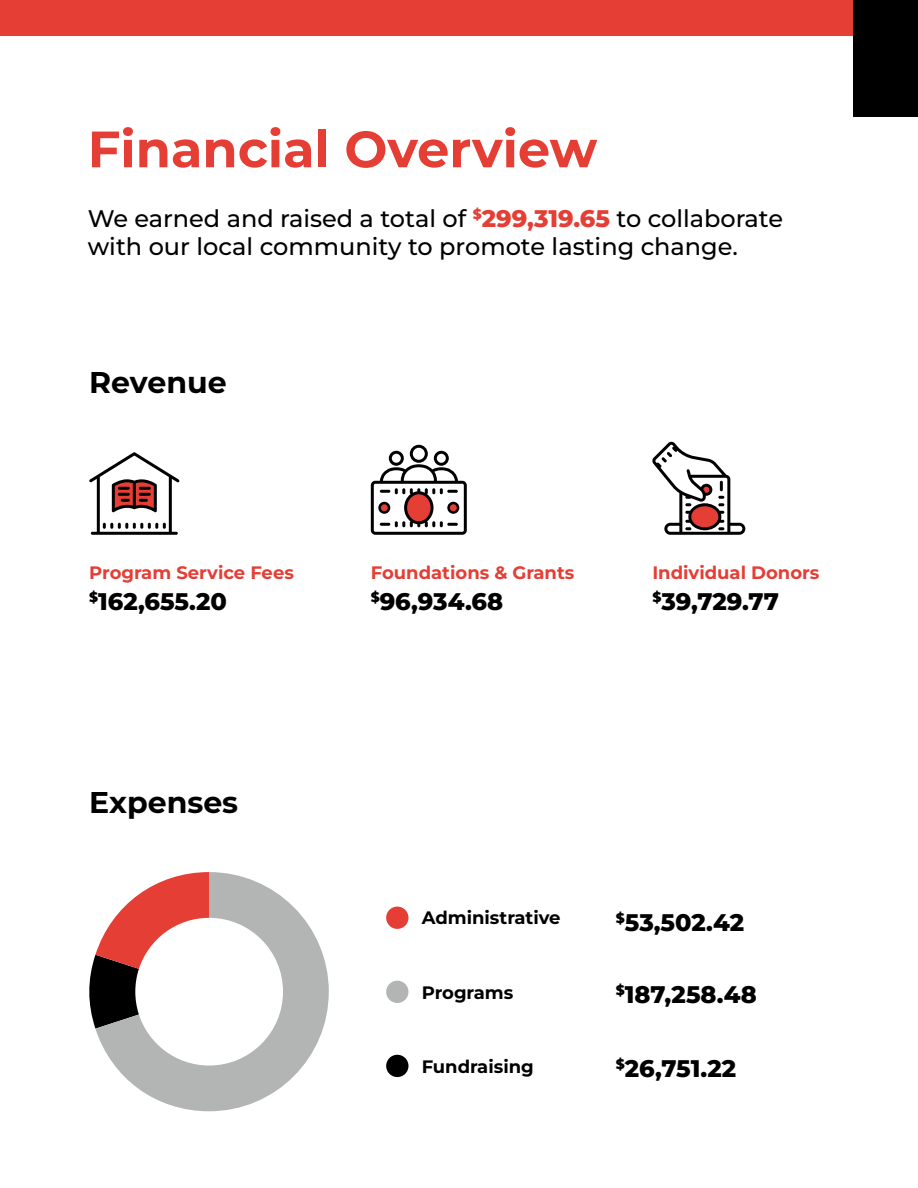
<style>
.page{position:relative;width:918px;height:1188px;background:#fff}
.page>*{position:absolute;margin:0;border:0;box-sizing:border-box;transform-origin:0 0}
.t1{font:700 51px "Montserrat";color:#e43e35}
.t2{font:700 30px "Montserrat";color:#000}
.t3{font:500 24px/28.8px "Montserrat";color:#000}
.t4{font:800 24px "Montserrat";color:#000}
.t5{font:700 18px "Montserrat";color:#e43e35}
.t6{font:700 18px "Montserrat";color:#000}
.s1{font-weight:800;color:#e43e35}
</style>
<div class="page">
<hr style="left:917px;top:752px;width:1px;height:436px;background:#eae9e9">
<div style="left:0;top:0;width:918px;height:36px;background:#e43e35"></div>
<div style="left:853px;top:0;width:65px;height:116px;background:#000"></div>
<div style="left:386px;top:907px;width:22px;height:22px;background:#e43e35;border-radius:50%"></div>
<div style="left:386px;top:981px;width:22px;height:22px;background:#b3b4b4;border-radius:50%"></div>
<div style="left:386px;top:1055px;width:22px;height:22px;background:#000;border-radius:50%"></div>
<svg style="left:95px;top:872px;width:234px;height:239px"></svg>
<svg style="left:89px;top:872px;width:120px;height:157px"></svg>
<svg style="left:652px;top:442px;width:93px;height:93px"></svg>
<svg style="left:371px;top:445px;width:96px;height:90px"></svg>
<svg style="left:89px;top:452px;width:91px;height:83px"></svg>
<h1 class="t1" style="left:88px;top:112px;width:511px">Financial Overview</h1>
<p class="t3" style="left:88px;top:203px;width:697px">We earned and raised a total of <sup>$</sup><span class="s1">299,319.65</span> to collaborate with our local community to promote lasting change.</p>
<p class="t2" style="left:89px;top:360px;width:139px">Revenue</p>
<p class="t5" style="left:89px;top:560px;width:206px">Program Service Fees</p>
<p class="t4" style="left:89px;top:583px;width:139px"><sup>$</sup>162,655.20</p>
<p class="t2" style="left:89px;top:781px;width:150px">Expenses</p>
<p class="t5" style="left:371px;top:560px;width:205px">Foundations &amp; Grants</p>
<p class="t4" style="left:371px;top:583px;width:134px"><sup>$</sup>96,934.68</p>
<p class="t5" style="left:652px;top:560px;width:169px">Individual Donors</p>
<p class="t4" style="left:652px;top:583px;width:128px"><sup>$</sup>39,729.77</p>
<p class="t6" style="left:422px;top:904px;width:140px">Administrative</p>
<p class="t4" style="left:616px;top:905px;width:130px"><sup>$</sup>53,502.42</p>
<p class="t6" style="left:422px;top:980px;width:93px">Programs</p>
<p class="t4" style="left:616px;top:977px;width:143px"><sup>$</sup>187,258.48</p>
<p class="t6" style="left:422px;top:1054px;width:114px">Fundraising</p>
<p class="t4" style="left:616px;top:1051px;width:122px"><sup>$</sup>26,751.22</p>
</div>
